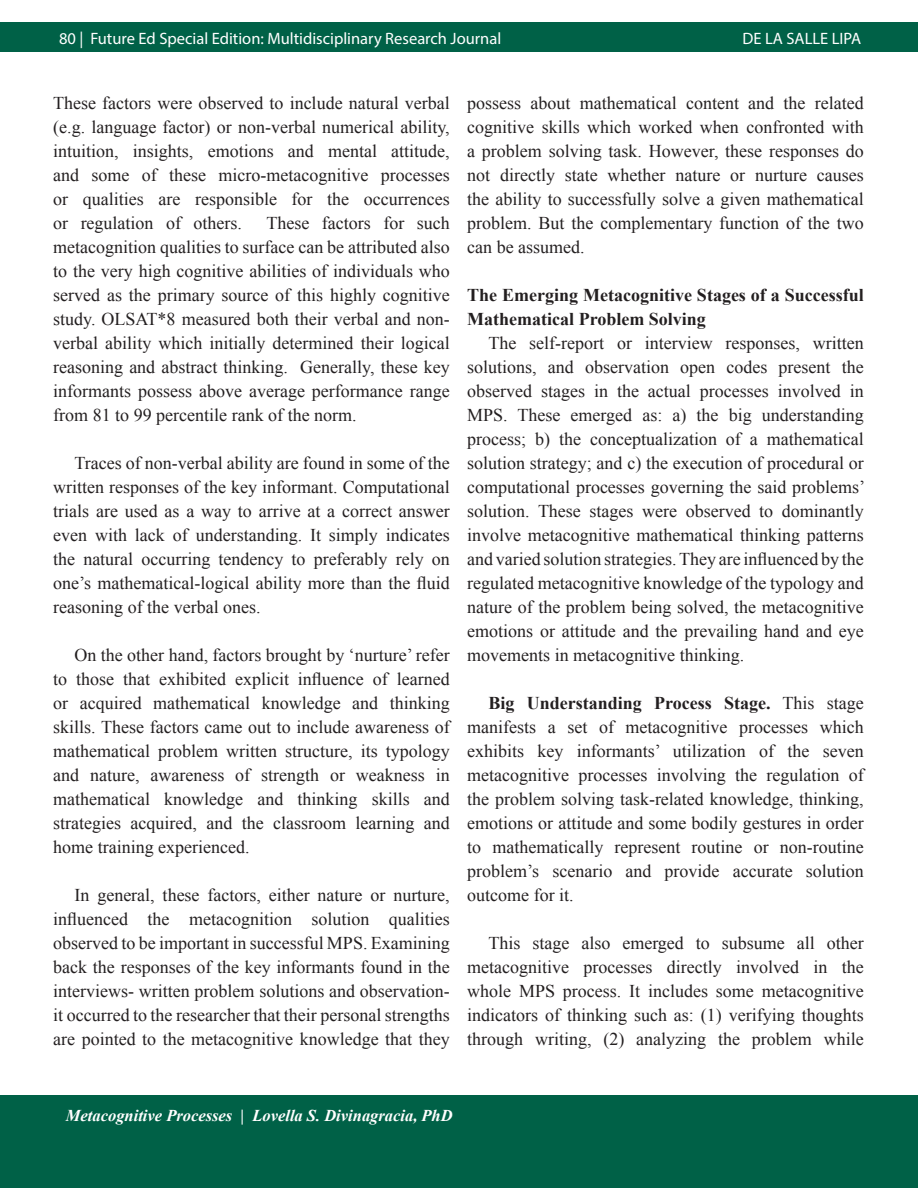
<style>
.page{position:relative;width:918px;height:1188px;background:#fff}
.page>*{position:absolute;margin:0;border:0;box-sizing:border-box;transform-origin:0 0}
.t1{font:18px/24px "Times New Roman";color:#231f20;text-align:justify}
.t2{font:700 18px/24px "Times New Roman";color:#231f20}
.t3{font:16.5px "Myriad Pro";color:#fff}
.t4{font:italic 700 16.5px "Times New Roman";color:#fff}
.s1{font-weight:700}
</style>
<div class="page">
<div style="left:0;top:22px;width:918px;height:30px;background:#006147"></div>
<div style="left:0;top:1095px;width:918px;height:93px;background:#006147"></div>
<p class="t3" style="left:59px;top:28px;width:444px">80 | Future Ed Special Edition: Multidisciplinary Research Journal</p>
<p class="t3" style="left:742px;top:28px;width:120px">DE LA SALLE LIPA</p>
<p class="t1" style="left:53px;top:91px;width:398px">These factors were observed to include natural verbal (e.g. language factor) or non-verbal numerical ability, intuition, insights, emotions and mental attitude, and some of these micro-metacognitive processes or qualities are responsible for the occurrences or regulation of others.</p>
<p class="t1" style="left:53px;top:211px;width:398px;text-indent:213px">These factors for such metacognition qualities to surface can be attributed also to the very high cognitive abilities of individuals who served as the primary source of this highly cognitive study. OLSAT*8 measured both their verbal and non&shy;verbal ability which initially determined their logical reasoning and abstract thinking. Generally, these key informants possess above average performance range from 81 to 99 percentile rank of the norm.</p>
<p class="t1" style="left:53px;top:451px;width:398px;text-indent:21px">Traces of non-verbal ability are found in some of the written responses of the key informant. Computational trials are used as a way to arrive at a correct answer even with lack of understanding. It simply indicates the natural occurring tendency to preferably rely on one’s mathematical-logical ability more than the fluid reasoning of the verbal ones.</p>
<p class="t1" style="left:53px;top:643px;width:398px;text-indent:21px">On the other hand, factors brought by ‘nurture’ refer to those that exhibited explicit influence of learned or acquired mathematical knowledge and thinking skills. These factors came out to include awareness of mathematical problem written structure, its typology and nature, awareness of strength or weakness in mathematical knowledge and thinking skills and strategies acquired, and the classroom learning and home training experienced.</p>
<p class="t1" style="left:53px;top:883px;width:398px;text-indent:21px">In general, these factors, either nature or nurture, influenced the metacognition solution qualities observed to be important in successful MPS. Examining back the responses of the key informants found in the interviews- written problem solutions and observation&shy;it occurred to the researcher that their personal strengths are pointed to the metacognitive knowledge that they</p>
<p class="t1" style="left:467px;top:91px;width:398px">possess about mathematical content and the related cognitive skills which worked when confronted with a problem solving task. However, these responses do not directly state whether nature or nurture causes the ability to successfully solve a given mathematical problem. But the complementary function of the two can be assumed.</p>
<p class="t2" style="left:467px;top:283px;width:398px">The Emerging Metacognitive Stages of a Successful<br>Mathematical Problem Solving</p>
<p class="t1" style="left:467px;top:331px;width:399px;text-indent:21px">The self-report or interview responses, written solutions, and observation open codes present the observed stages in the actual processes involved in MPS. These emerged as: a) the big understanding process; b) the conceptualization of a mathematical solution strategy; and c) the execution of procedural or computational processes governing the said problems’ solution. These stages were observed to dominantly involve metacognitive mathematical thinking patterns and varied solution strategies. They are influenced by the regulated metacognitive knowledge of the typology and nature of the problem being solved, the metacognitive emotions or attitude and the prevailing hand and eye movements in metacognitive thinking.</p>
<p class="t1" style="left:467px;top:691px;width:398px;text-indent:21px"><span class="s1">Big Understanding Process Stage.</span> This stage manifests a set of metacognitive processes which exhibits key informants’ utilization of the seven metacognitive processes involving the regulation of the problem solving task-related knowledge, thinking, emotions or attitude and some bodily gestures in order to mathematically represent routine or non-routine problem’s scenario and provide accurate solution outcome for it.</p>
<p class="t1" style="left:467px;top:931px;width:398px;text-indent:21px">This stage also emerged to subsume all other metacognitive processes directly involved in the whole MPS process. It includes some metacognitive indicators of thinking such as: (1) verifying thoughts through writing, (2) analyzing the problem while</p>
<p class="t4" style="left:66px;top:1104px;width:388px">Metacognitive Processes | Lovella S. Divinagracia, PhD</p>
</div>
